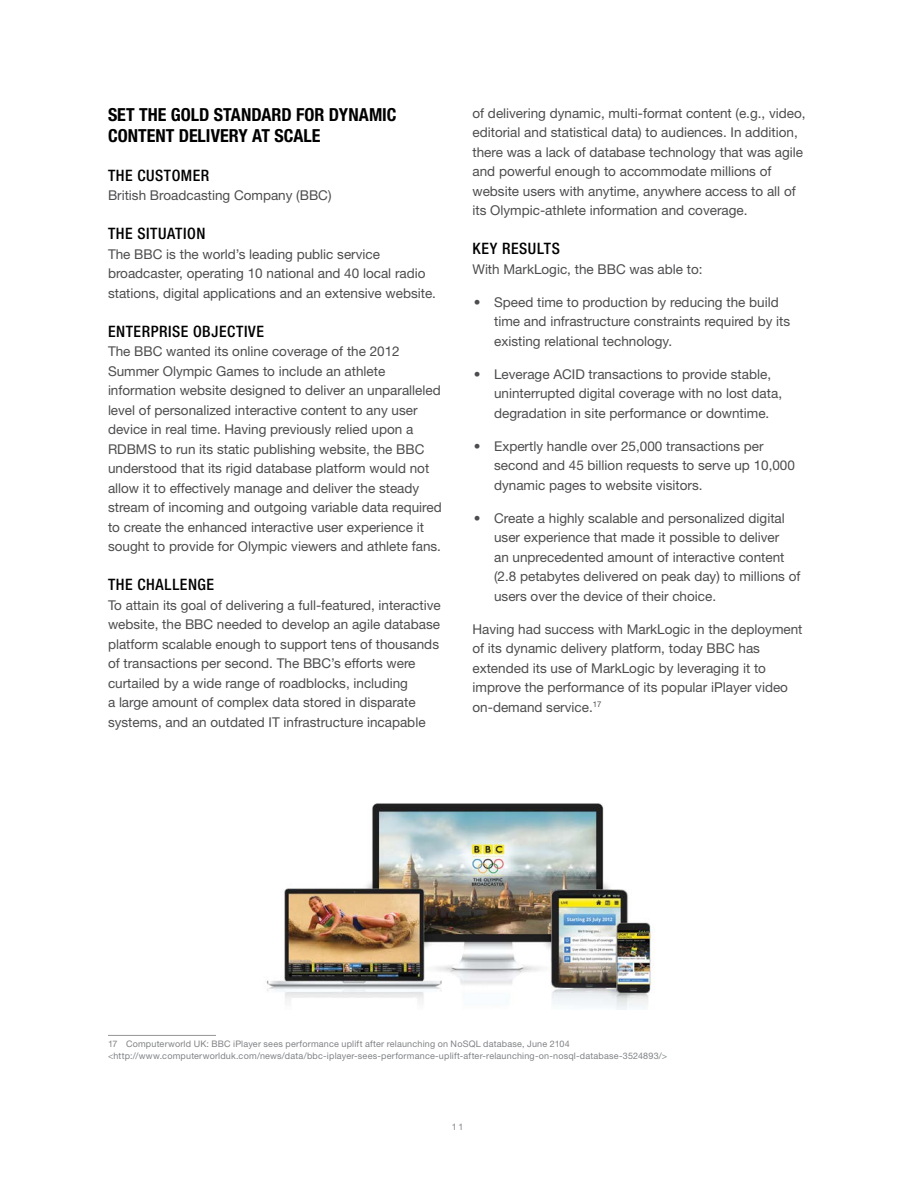
<style>
.page{position:relative;width:918px;height:1188px;background:#fff}
.page>*{position:absolute;margin:0;border:0;box-sizing:border-box;transform-origin:0 0}
.t1{font:700 condensed 18px/21px "Helvetica Neue LT Pro";color:#000}
.t2{font:500 condensed 15.75px "Helvetica Neue LT Pro";letter-spacing:.035em;color:#000}
.t3{font:13.5px/19.5px "Helvetica Neue LT Pro";color:#4d4d4f}
.t4{font:9px/12px "Helvetica Neue LT Pro";letter-spacing:.025em;color:#808285}
</style>
<div class="page">
<hr style="left:108px;top:1035px;width:108px;height:1px;background:#939598">
<img style="left:266px;top:803px;width:389px;height:206px">
<h1 class="t1" style="left:108px;top:104px;width:290px">SET THE GOLD STANDARD FOR DYNAMIC<br>CONTENT DELIVERY AT SCALE</h1>
<p class="t2" style="left:108px;top:166px;width:103px">THE CUSTOMER</p>
<p class="t3" style="left:108px;top:185px;width:225px">British Broadcasting Company (BBC)</p>
<p class="t2" style="left:108px;top:224px;width:99px">THE SITUATION</p>
<p class="t3" style="left:108px;top:244px;width:330px">The BBC is the world’s leading public service broadcaster, operating 10 national and 40 local radio stations, digital applications and an extensive website.</p>
<p class="t2" style="left:108px;top:322px;width:158px">ENTERPRISE OBJECTIVE</p>
<p class="t3" style="left:108px;top:341px;width:335px">The BBC wanted its online coverage of the 2012<br>Summer Olympic Games to include an athlete information website designed to deliver an unparalleled level of personalized interactive content to any user device in real time. Having previously relied upon a RDBMS to run its static publishing website, the BBC understood that its rigid database platform would not allow it to effectively manage and deliver the steady stream of incoming and outgoing variable data required to create the enhanced interactive user experience it sought to provide for Olympic viewers and athlete fans.</p>
<p class="t2" style="left:108px;top:575px;width:108px">THE CHALLENGE</p>
<p class="t3" style="left:108px;top:595px;width:334px">To attain its goal of delivering a full-featured, interactive website, the BBC needed to develop an agile database platform scalable enough to support tens of thousands of transactions per second. The BBC’s efforts were curtailed by a wide range of roadblocks, including<br>a large amount of complex data stored in disparate systems, and an outdated IT infrastructure incapable</p>
<p class="t3" style="left:472px;top:103px;width:335px">of delivering dynamic, multi-format content (e.g., video, editorial and statistical data) to audiences. In addition, there was a lack of database technology that was agile and powerful enough to accommodate millions of website users with anytime, anywhere access to all of its Olympic-athlete information and coverage.</p>
<p class="t2" style="left:472px;top:239px;width:89px">KEY RESULTS</p>
<p class="t3" style="left:472px;top:259px;width:232px">With MarkLogic, the BBC was able to:</p>
<p class="t3" style="left:494px;top:292px;width:298px;text-indent:-20px">• Speed time to production by reducing the build time and infrastructure constraints required by its existing relational technology.</p>
<p class="t3" style="left:494px;top:364px;width:290px;text-indent:-20px">• Leverage ACID transactions to provide stable, uninterrupted digital coverage with no lost data, degradation in site performance or downtime.</p>
<p class="t3" style="left:494px;top:436px;width:302px;text-indent:-20px">• Expertly handle over 25,000 transactions per second and 45 billion requests to serve up 10,000 dynamic pages to website visitors.</p>
<p class="t3" style="left:494px;top:508px;width:308px;text-indent:-20px">• Create a highly scalable and personalized digital user experience that made it possible to deliver<br>an unprecedented amount of interactive content (2.8 petabytes delivered on peak day) to millions of users over the device of their choice.</p>
<p class="t3" style="left:472px;top:619px;width:332px">Having had success with MarkLogic in the deployment of its dynamic delivery platform, today BBC has extended its use of MarkLogic by leveraging it to improve the performance of its popular iPlayer video on-demand service.<sup>17</sup></p>
<p class="t4" style="left:108px;top:1038px;width:561px">17 Computerworld UK: BBC iPlayer sees performance uplift after relaunching on NoSQL database, June 2104 &lt;http://www.computerworlduk.com/news/data/bbc-iplayer-sees-performance-uplift-after-relaunching-on-nosql-database-3524893/&gt;</p>
<p class="t4" style="left:452px;top:1121px;width:13px">11</p>
</div>
